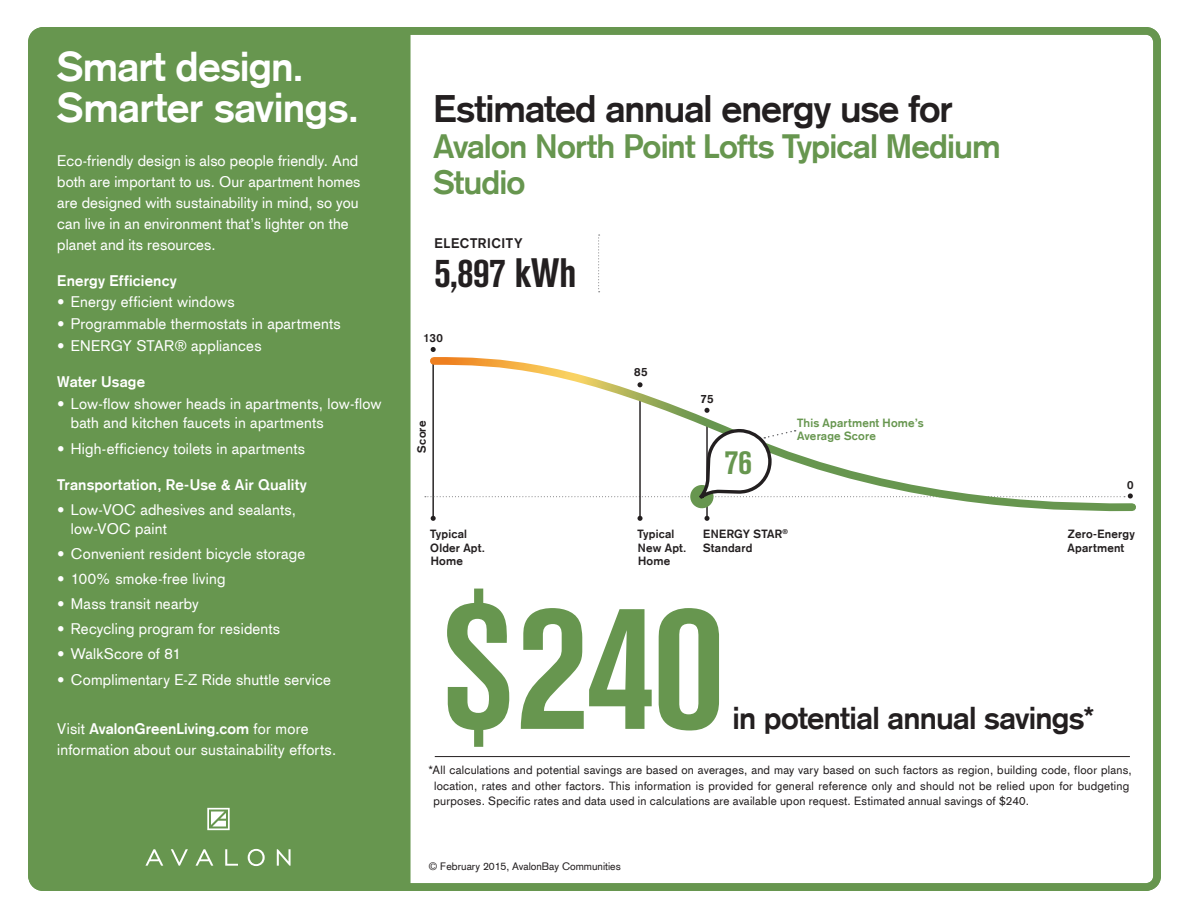
<style>
.page{position:relative;width:1188px;height:918px;background:#fff}
.page>*{position:absolute;margin:0;border:0;box-sizing:border-box;transform-origin:0 0}
.t1{font:700 condensed 179.25px "Akzidenz Grotesk BE";color:#67964f}
.t2{font:700 40.8px/40.8px "Akzidenz Grotesk";letter-spacing:-.015em;color:#fff}
.t3{font:700 condensed 40.8px "Akzidenz Grotesk BE";letter-spacing:-.005em;color:#231f20}
.t4{font:700 37.5px "Akzidenz Grotesk";letter-spacing:-.025em;color:#231f20}
.t5{font:700 condensed 34.05px "Akzidenz Grotesk BE";color:#67964f}
.t6{font:700 33px/36px "Akzidenz Grotesk";letter-spacing:-.025em;color:#67964f}
.t7{font:700 30.9px "Akzidenz Grotesk";letter-spacing:-.025em;color:#231f20}
.t8{font:15px/21px "Akzidenz Grotesk CE";letter-spacing:.01em;color:#fff}
.t9{font:700 15px "Akzidenz Grotesk";letter-spacing:.01em;color:#fff}
.t10{font:700 13.65px "Akzidenz Grotesk";color:#231f20}
.t11{font:11.7px/15.6px "Akzidenz Grotesk CE";letter-spacing:.02em;color:#231f20}
.t12{font:700 11.7px/13.6px "Akzidenz Grotesk";letter-spacing:.02em;color:#231f20}
.t13{font:700 11.7px/13.6px "Akzidenz Grotesk";letter-spacing:.015em;color:#67964f}
.t14{font:10.5px "Akzidenz Grotesk CE";color:#231f20}
.s1{font-family:"Akzidenz Grotesk CE";font-weight:400}
</style>
<div class="page">
<div style="left:28px;top:27px;width:1133px;height:864px;border:8px solid #67964f;border-radius:12px"></div>
<div style="left:35px;top:34px;width:376px;height:850px;background:#67964f;border:2px solid #67964f"></div>
<svg style="left:598px;top:235px;width:2px;height:57px"></svg>
<hr style="left:435px;top:756px;width:695px;height:1px;background:#231f20">
<svg style="left:207px;top:808px;width:23px;height:22px"></svg>
<svg style="left:145px;top:849px;width:18px;height:17px"></svg>
<svg style="left:171px;top:849px;width:17px;height:17px"></svg>
<svg style="left:196px;top:849px;width:17px;height:17px"></svg>
<svg style="left:225px;top:849px;width:13px;height:17px"></svg>
<svg style="left:248px;top:849px;width:17px;height:17px"></svg>
<svg style="left:277px;top:849px;width:14px;height:17px"></svg>
<svg style="left:431px;top:347px;width:5px;height:5px"></svg>
<svg style="left:430px;top:357px;width:706px;height:163px"></svg>
<svg style="left:425px;top:427px;width:708px;height:83px"></svg>
<h2 class="t2" style="left:57px;top:46px;width:303px">Smart design.<br>Smarter savings.</h2>
<p class="t8" style="left:57px;top:150px;width:305px">Eco-friendly design is also people friendly. And both are important to us. Our apartment homes are designed with sustainability in mind, so you can live in an environment that’s lighter on the planet and its resources.</p>
<p class="t9" style="left:57px;top:271px;width:121px">Energy Efficiency</p>
<p class="t8" style="left:57px;top:291px;width:179px">• Energy efficient windows</p>
<p class="t8" style="left:57px;top:313px;width:285px">• Programmable thermostats in apartments</p>
<p class="t8" style="left:57px;top:335px;width:206px">• ENERGY STAR® appliances</p>
<p class="t9" style="left:57px;top:372px;width:89px">Water Usage</p>
<p class="t8" style="left:71px;top:393px;width:312px;line-height:19.5px;text-indent:-14px">• Low-flow shower heads in apartments, low-flow bath and kitchen faucets in apartments</p>
<p class="t8" style="left:57px;top:438px;width:249px">• High-efficiency toilets in apartments</p>
<p class="t9" style="left:57px;top:476px;width:251px">Transportation, Re-Use &amp; Air Quality</p>
<p class="t8" style="left:71px;top:499px;width:227px;line-height:19.5px;text-indent:-14px">• Low-VOC adhesives and sealants, low-VOC paint</p>
<p class="t8" style="left:57px;top:543px;width:250px">• Convenient resident bicycle storage</p>
<p class="t8" style="left:57px;top:568px;width:170px">• 100% smoke-free living</p>
<p class="t8" style="left:57px;top:593px;width:143px">• Mass transit nearby</p>
<p class="t8" style="left:57px;top:618px;width:224px">• Recycling program for residents</p>
<p class="t8" style="left:57px;top:643px;width:125px">• WalkScore of 81</p>
<p class="t8" style="left:57px;top:669px;width:275px">• Complimentary E-Z Ride shuttle service</p>
<p class="t9" style="left:57px;top:720px;width:253px"><span class="s1">Visit</span> AvalonGreenLiving.com <span class="s1">for more</span></p>
<p class="t8" style="left:57px;top:739px;width:280px">information about our sustainability efforts.</p>
<h3 class="t4" style="left:434px;top:86px;width:521px">Estimated annual energy use for</h3>
<h3 class="t6" style="left:434px;top:128px;width:569px">Avalon North Point Lofts Typical Medium<br>Studio</h3>
<p class="t10" style="left:435px;top:235px;width:19px">Elect</p>
<p class="t10" style="left:478px;top:235px;width:18px">ricity</p>
<h2 class="t3" style="left:435px;top:249px;width:143px">5,897 kWh</h2>
<p class="t12" style="left:423px;top:331px;width:21px">130</p>
<p class="t12" style="left:415px;top:453px;width:33px;rotate:-90deg">Score</p>
<p class="t12" style="left:634px;top:365px;width:15px">85</p>
<p class="t12" style="left:700px;top:392px;width:15px">75</p>
<h3 class="t5" style="left:725px;top:442px;width:29px">76</h3>
<p class="t13" style="left:797px;top:416px;width:128px">This Apartment Home’s<br>Average Score</p>
<p class="t12" style="left:1127px;top:478px;width:8px">0</p>
<p class="t12" style="left:703px;top:527px;width:86px">Energy Star<sup>®<br></sup>Standard</p>
<p class="t12" style="left:430px;top:527px;width:56px">Typical<br>Older Apt.<br>Home</p>
<p class="t12" style="left:1068px;top:527px;width:69px">Zero-Energy<br>Apartment</p>
<p class="t12" style="left:637px;top:527px;width:51px">Typical<br>New Apt.<br>Home</p>
<h1 class="t1" style="left:440px;top:564px;width:285px">$240</h1>
<h3 class="t7" style="left:732px;top:700px;width:363px">in potential annual savings*</h3>
<p class="t11" style="left:434px;top:762px;width:700px;text-indent:-5px">*All calculations and potential savings are based on averages, and may vary based on such factors as region, building code, floor plans, location, rates and other factors. This information is provided for general reference only and should not be relied upon for budgeting purposes. Specific rates and data used in calculations are available upon request. Estimated annual savings of $240.</p>
<p class="t14" style="left:429px;top:860px;width:193px">© February 2015, AvalonBay Communities</p>
</div>
